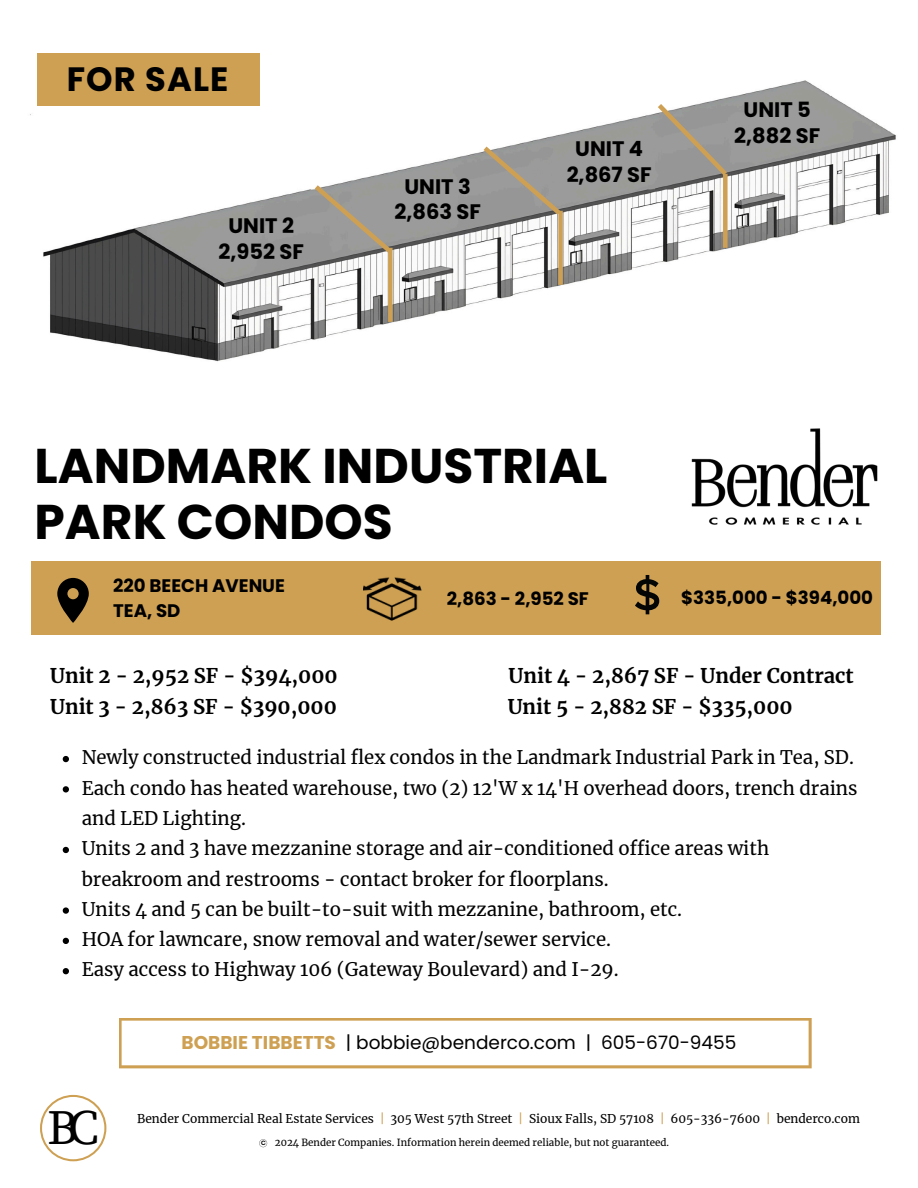
<style>
.page{position:relative;width:918px;height:1188px;background:#fff}
.page>*{position:absolute;margin:0;border:0;box-sizing:border-box;transform-origin:0 0}
.t1{font:48.9px "Source Serif Pro";color:#000}
.t2{font:700 48.75px/55.2px "Poppins";color:#000}
.t3{font:700 33.75px "Poppins";letter-spacing:.035em;color:#000}
.t4{font:700 21px/25.8px "Poppins";color:#000;text-align:center}
.t5{font:700 20.1px "Merriweather";color:#000}
.t6{font:18.6px/30.3px "Merriweather";color:#000}
.t7{font:18.45px "Poppins";color:#000}
.t8{font:700 18.15px/24.8px "Poppins";color:#000}
.t9{font:12px "Merriweather";color:#000}
.t10{font:9.75px "Merriweather";color:#000}
.t11{font:700 6.6px "Cottorway Typeface";color:#000}
.s1{font-weight:700;color:#cea053}
.s2{color:#cea053}
</style>
<div class="page">
<img style="left:30px;top:53px;width:866px;height:309px">
<div style="left:37px;top:53px;width:222px;height:53px;background:#cea053"></div>
<div style="left:32px;top:562px;width:849px;height:73px;background:#cea053"></div>
<svg style="left:57px;top:578px;width:32px;height:45px"></svg>
<svg style="left:635px;top:575px;width:24px;height:39px"></svg>
<img style="left:364px;top:577px;width:58px;height:44px">
<svg style="left:40px;top:1095px;width:66px;height:66px"></svg>
<svg style="left:259px;top:1139px;width:8px;height:8px"></svg>
<svg style="left:119px;top:1018px;width:693px;height:50px"></svg>
<img style="left:691px;top:428px;width:187px;height:97px">
<svg style="left:63px;top:756px;width:6px;height:6px"></svg>
<svg style="left:63px;top:786px;width:6px;height:7px"></svg>
<svg style="left:63px;top:847px;width:6px;height:6px"></svg>
<svg style="left:63px;top:907px;width:6px;height:7px"></svg>
<svg style="left:63px;top:938px;width:6px;height:6px"></svg>
<svg style="left:63px;top:968px;width:6px;height:6px"></svg>
<div style="left:388px;top:248px;width:5px;height:74px;background:#cea054"></div>
<div style="left:558px;top:211px;width:5px;height:74px;background:#cea054"></div>
<div style="left:723px;top:174px;width:5px;height:74px;background:#cea054"></div>
<svg style="left:310px;top:181px;width:87px;height:77px"></svg>
<svg style="left:479px;top:142px;width:86px;height:77px"></svg>
<svg style="left:653px;top:99px;width:79px;height:81px"></svg>
<p class="t3" style="left:67px;top:56px;width:163px">FOR SALE</p>
<p class="t4" style="left:219px;top:212px;width:87px">UNIT 2<br>2,952 SF</p>
<p class="t4" style="left:394px;top:173px;width:88px">UNIT 3<br>2,863 SF</p>
<h5 class="t4" style="left:567px;top:136px;width:87px">UNIT 4<br>2,867 SF</h5>
<p class="t4" style="left:734px;top:97px;width:88px">UNIT 5<br>2,882 SF</p>
<h4 class="t2" style="left:35px;top:439px;width:574px">LANDMARK INDUSTRIAL<br>PARK CONDOS</h4>
<p class="t8" style="left:113px;top:574px;width:173px">220 BEECH AVENUE<br>TEA, SD</p>
<p class="t8" style="left:447px;top:586px;width:144px">2,863 - 2,952 SF</p>
<h4 class="t8" style="left:681px;top:585px;width:193px">$335,000 - $394,000</h4>
<p class="t5" style="left:50px;top:663px;width:289px">Unit 2 - 2,952 SF - $394,000</p>
<p class="t5" style="left:509px;top:663px;width:347px">Unit 4 - 2,867 SF - Under Contract</p>
<p class="t5" style="left:50px;top:694px;width:288px">Unit 3 - 2,863 SF - $390,000</p>
<p class="t5" style="left:508px;top:694px;width:287px">Unit 5 - 2,882 SF - $335,000</p>
<h3 class="t6" style="left:82px;top:743px;width:774px">Newly constructed industrial flex condos in the Landmark Industrial Park in Tea, SD.</h3>
<h4 class="t6" style="left:82px;top:773px;width:777px">Each condo has heated warehouse, two (2) 12'W x 14'H overhead doors, trench drains and LED Lighting.</h4>
<p class="t6" style="left:82px;top:833px;width:689px">Units 2 and 3 have mezzanine storage and air-conditioned office areas with breakroom and restrooms - contact broker for floorplans.</p>
<p class="t6" style="left:82px;top:894px;width:602px">Units 4 and 5 can be built-to-suit with mezzanine, bathroom, etc.</p>
<h4 class="t6" style="left:82px;top:924px;width:531px">HOA for lawncare, snow removal and water/sewer service.</h4>
<p class="t6" style="left:82px;top:955px;width:539px">Easy access to Highway 106 (Gateway Boulevard) and I-29.</p>
<h6 class="t1" style="left:47px;top:1099px;width:53px">BC</h6>
<h6 class="t7" style="left:182px;top:1030px;width:556px"><span class="s1">BOBBIE TIBBETTS</span> | bobbie@benderco.com | 605-670-9455</h6>
<h1 class="t9" style="left:137px;top:1111px;width:529px">Bender Commercial Real Estate Services <span class="s2">|</span> 305 West 57th Street <span class="s2">|</span> Sioux Falls, SD 57108 <span class="s2">|</span></h1>
<p class="t9" style="left:670px;top:1111px;width:191px">605-336-7600 <span class="s2">|</span> benderco.com</p>
<p class="t11" style="left:261px;top:1139px;width:6px">C</p>
<p class="t10" style="left:275px;top:1136px;width:396px">2024 Bender Companies. Information herein deemed reliable, but not guaranteed.</p>
</div>
